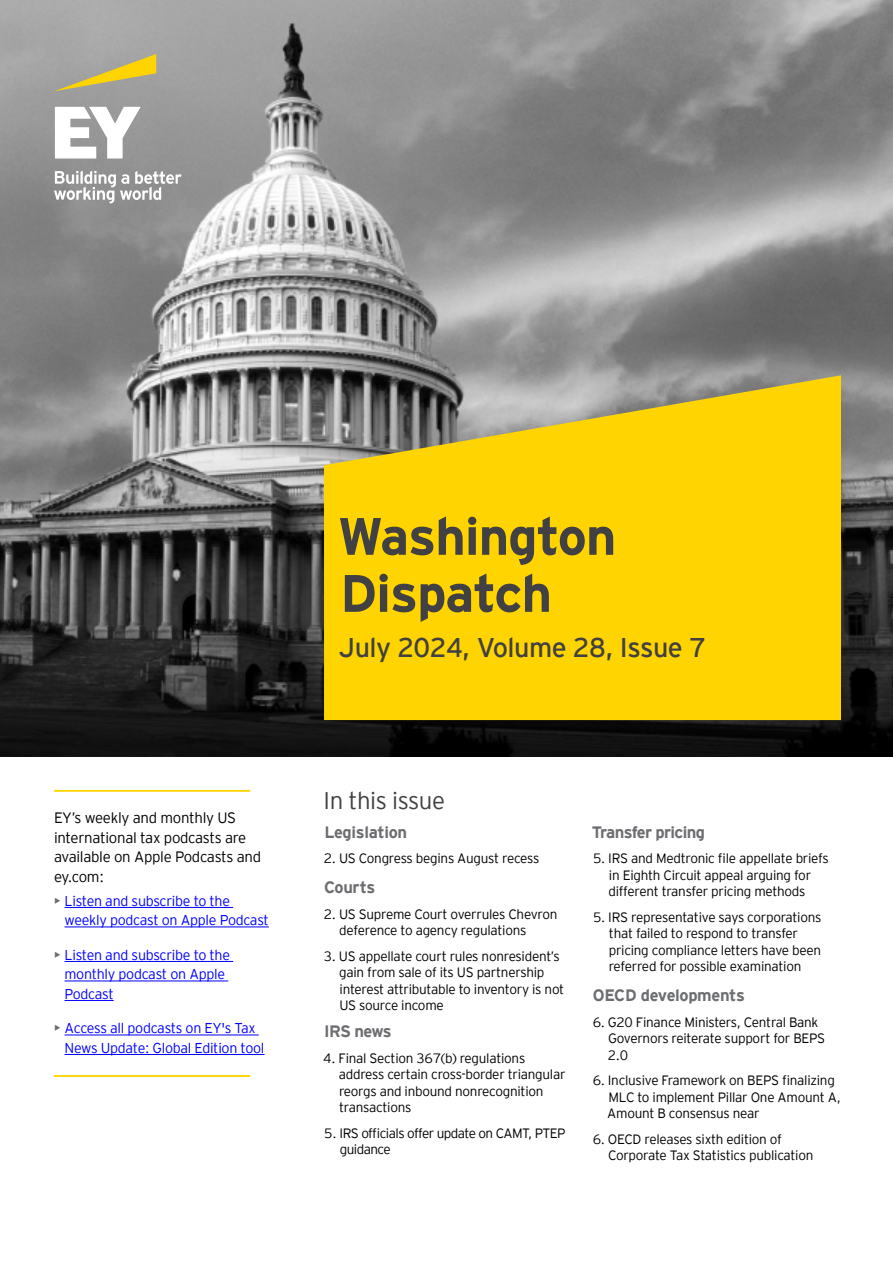
<style>
.page{position:relative;width:893px;height:1263px;background:#fff}
.page>*{position:absolute;margin:0;border:0;box-sizing:border-box;transform-origin:0 0}
.t1{font:700 52.5px/57px "EY Interstate";letter-spacing:-.02em;color:#414042}
.t2{font:27px "EY Interstate";letter-spacing:-.02em;color:#414042}
.t3{font:300 24px "EY Interstate";letter-spacing:-.02em;color:#414042}
.t4{font:700 16.5px "EY Interstate";letter-spacing:-.025em;color:#6d6e71}
.t5{font:300 15px/19.5px "EY Interstate";letter-spacing:-.02em;color:#000}
.t6{font:300 14.25px/19.5px "EY Interstate";letter-spacing:-.02em;color:#00f}
.t7{font:300 13.5px/16.5px "EY Interstate";letter-spacing:-.02em;color:#000}
.t8{font:300 13.5px/16.5px "EY Interstate";letter-spacing:-.04em;color:#000}
.s1{font-weight:400;color:#6d6e71}
</style>
<div class="page">
<img style="left:0;top:0;width:893px;height:756px">
<svg style="left:324px;top:375px;width:517px;height:345px;background:#efca13"></svg>
<hr style="left:54px;top:790px;width:196px;height:2px;background:#ffd400">
<hr style="left:64px;top:907px;width:169px;height:1px;background:#00f">
<hr style="left:64px;top:927px;width:205px;height:1px;background:#00f">
<hr style="left:64px;top:961px;width:169px;height:1px;background:#00f">
<hr style="left:64px;top:981px;width:164px;height:1px;background:#00f">
<hr style="left:64px;top:1000px;width:50px;height:1px;background:#00f">
<hr style="left:64px;top:1035px;width:195px;height:1px;background:#00f">
<hr style="left:64px;top:1054px;width:200px;height:1px;background:#00f">
<hr style="left:54px;top:1075px;width:196px;height:2px;background:#ffd400">
<svg style="left:54px;top:54px;width:102px;height:37px;background:#baae77"></svg>
<svg style="left:54px;top:107px;width:128px;height:96px"></svg>
<p class="t5" style="left:54px;top:807px;width:209px">EY’s weekly and monthly US international tax podcasts are available on Apple Podcasts and ey.com:</p>
<p class="t6" style="left:65px;top:890px;width:206px;text-indent:-11px"><span class="s1">•</span> Listen and subscribe to the weekly podcast on Apple Podcast</p>
<p class="t6" style="left:65px;top:944px;width:167px;text-indent:-11px"><span class="s1">•</span> Listen and subscribe to the monthly podcast on Apple<br>Podcast</p>
<p class="t6" style="left:65px;top:1017px;width:201px;text-indent:-11px"><span class="s1">•</span> Access all podcasts on EY's Tax<br>News Update: Global Edition tool</p>
<h1 class="t1" style="left:337px;top:504px;width:281px">Washington<br>Dispatch</h1>
<h2 class="t2" style="left:339px;top:628px;width:368px">July 2024, Volume 28, Issue 7</h2>
<h3 class="t3" style="left:324px;top:783px;width:123px">In this issue</h3>
<p class="t4" style="left:324px;top:820px;width:84px">Legislation</p>
<p class="t7" style="left:324px;top:849px;width:217px">2. US Congress begins August recess</p>
<p class="t4" style="left:324px;top:875px;width:53px">Courts</p>
<p class="t7" style="left:339px;top:905px;width:220px;text-indent:-15px">2. US Supreme Court overrules Chevron deference to agency regulations</p>
<p class="t7" style="left:339px;top:947px;width:227px;text-indent:-15px">3. US appellate court rules nonresident’s gain from sale of its US partnership interest attributable to inventory is not US source income</p>
<p class="t4" style="left:324px;top:1019px;width:69px">IRS news</p>
<p class="t7" style="left:339px;top:1049px;width:228px;text-indent:-16px">4. Final Section 367(b) regulations address certain cross-border triangular reorgs and inbound nonrecognition transactions</p>
<p class="t8" style="left:340px;top:1124px;width:227px;text-indent:-15px">5. IRS officials offer update on CAMT, PTEP guidance</p>
<p class="t4" style="left:592px;top:820px;width:115px">Transfer pricing</p>
<p class="t7" style="left:593px;top:849px;width:237px;text-align:center">5. IRS and Medtronic file appellate briefs in Eighth Circuit appeal arguing for different transfer pricing methods</p>
<p class="t7" style="left:609px;top:908px;width:214px;text-indent:-16px">5. IRS representative says corporations that failed to respond to transfer pricing compliance letters have been referred for possible examination</p>
<p class="t4" style="left:593px;top:983px;width:154px">OECD developments</p>
<p class="t7" style="left:608px;top:1013px;width:219px;text-indent:-15px">6. G20 Finance Ministers, Central Bank<br>Governors reiterate support for BEPS<br>2.0</p>
<p class="t7" style="left:607px;top:1071px;width:235px;text-indent:-15px">6. Inclusive Framework on BEPS finalizing<br>MLC to implement Pillar One Amount A,<br>Amount B consensus near</p>
<p class="t7" style="left:608px;top:1130px;width:207px;text-indent:-15px">6. OECD releases sixth edition of<br>Corporate Tax Statistics publication</p>
</div>
